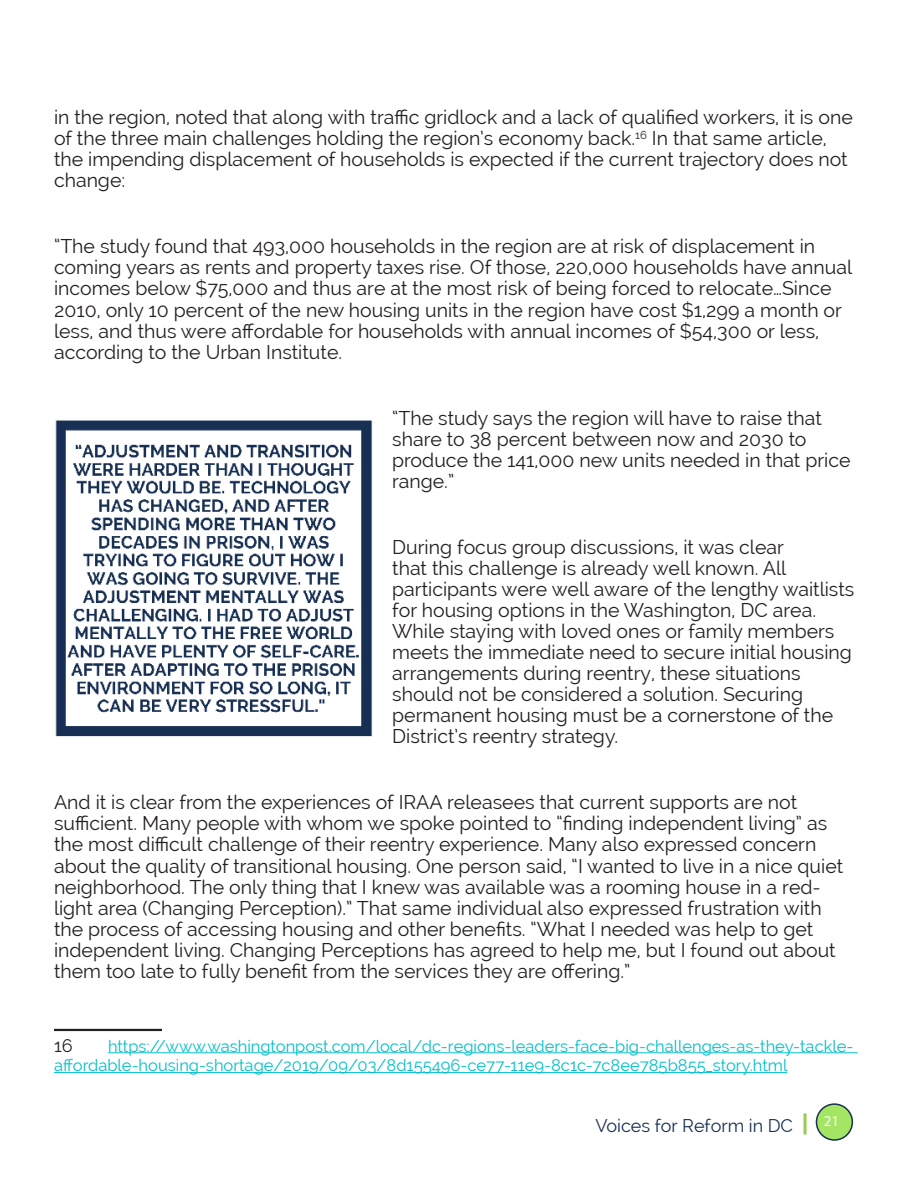
<style>
.page{position:relative;width:918px;height:1188px;background:#fff}
.page>*{position:absolute;margin:0;border:0;box-sizing:border-box;transform-origin:0 0}
.Normal_copy{font:19.5px/21px "Raleway";color:#231f20}
.t1{font:18px "Raleway";color:#172f52}
.t2{font:18px "Raleway";color:#231f20}
.t3{font:16.5px/19.8px "Raleway";color:#04bfc7}
.t4{font:15px "Myriad Pro";color:#fff}
</style>
<div class="page">
<div style="left:816px;top:1104px;width:36px;height:36px;background:#a4e563;border-radius:50%"></div>
<div style="left:816px;top:1103px;width:37px;height:38px;border:2px solid #172f52;border-radius:50%"></div>
<hr style="left:804px;top:1113px;width:3px;height:22px;background:#9bcb4e">
<hr style="left:54px;top:1029px;width:108px;height:2px;background:#231f20">
<hr style="left:108px;top:1052px;width:750px;height:1px;background:#04bfc7">
<hr style="left:54px;top:1072px;width:733px;height:1px;background:#04bfc7">
<img style="left:55px;top:420px;width:318px;height:317px">
<p class="Normal_copy" style="left:54px;top:107px;width:800px">in the region, noted that along with traffic gridlock and a lack of qualified workers, it is one of the three main challenges holding the region’s economy back.<sup>16</sup> In that same article, the impending displacement of households is expected if the current trajectory does not change:</p>
<p class="Normal_copy" style="left:54px;top:236px;width:800px">“The study found that 493,000 households in the region are at risk of displacement in coming years as rents and property taxes rise. Of those, 220,000 households have annual incomes below $75,000 and thus are at the most risk of being forced to relocate…Since 2010, only 10 percent of the new housing units in the region have cost $1,299 a month or less, and thus were affordable for households with annual incomes of $54,300 or less, according to the Urban Institute.</p>
<p class="Normal_copy" style="left:392px;top:407px;width:460px">“The study says the region will have to raise that share to 38 percent between now and 2030 to produce the 141,000 new units needed in that price range.”</p>
<p class="Normal_copy" style="left:392px;top:537px;width:464px">During focus group discussions, it was clear<br>that this challenge is already well known. All participants were well aware of the lengthy waitlists for housing options in the Washington, DC area.<br>While staying with loved ones or family members meets the immediate need to secure initial housing arrangements during reentry, these situations should not be considered a solution. Securing permanent housing must be a cornerstone of the District’s reentry strategy.</p>
<p class="Normal_copy" style="left:54px;top:792px;width:791px">And it is clear from the experiences of IRAA releasees that current supports are not sufficient. Many people with whom we spoke pointed to “finding independent living” as the most difficult challenge of their reentry experience. Many also expressed concern about the quality of transitional housing. One person said, “I wanted to live in a nice quiet neighborhood. The only thing that I knew was available was a rooming house in a red&shy;light area (Changing Perception).” That same individual also expressed frustration with the process of accessing housing and other benefits. “What I needed was help to get independent living. Changing Perceptions has agreed to help me, but I found out about them too late to fully benefit from the services they are offering.”</p>
<p class="t2" style="left:54px;top:1035px;width:20px">16</p>
<p class="t3" style="left:54px;top:1036px;width:801px;text-indent:54px">https://www.washingtonpost.com/local/dc-regions-leaders-face-big-challenges-as-they-tackle&shy;affordable-housing-shortage/2019/09/03/8d155496-ce77-11e9-8c1c-7c8ee785b855_story.html</p>
<p class="t1" style="left:595px;top:1115px;width:199px">Voices for Reform in DC</p>
<p class="t4" style="left:824px;top:1112px;width:17px">21</p>
</div>
